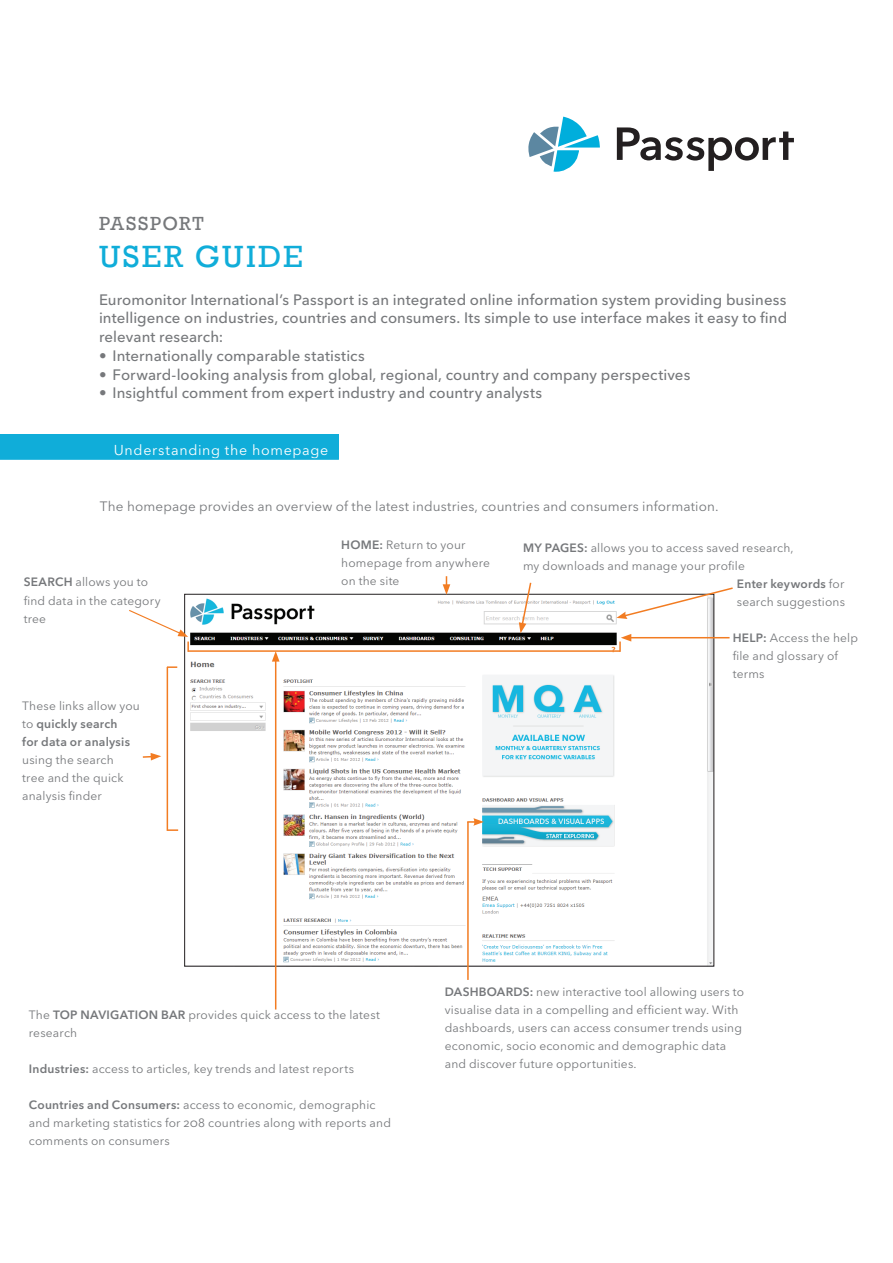
<style>
.page{position:relative;width:893px;height:1263px;background:#fff}
.page>*{position:absolute;margin:0;border:0;box-sizing:border-box;transform-origin:0 0}
.t1{font:31.5px "Rockwell";letter-spacing:.075em;color:#10add9}
.t2{font:19.5px "Rockwell";letter-spacing:.07em;color:#76787b}
.t3{font:500 15px/18.8px "Avenir Next LT Pro";letter-spacing:.005em;color:#76787b;text-align:justify}
.t4{font:14.25px "Avenir Next LT Pro";letter-spacing:.05em;color:#fff}
.t5{font:13.5px "Avenir Next LT Pro";letter-spacing:.01em;color:#76787b}
.t6{font:12px/18px "Avenir Next LT Pro";letter-spacing:.015em;color:#76787b}
.t7{font:600 12px/18px "Avenir Next LT Pro";letter-spacing:.02em;color:#76787b}
.s1{font-weight:600}
.s2{font-weight:400}
</style>
<div class="page">
<svg style="left:528px;top:117px;width:72px;height:55px"></svg>
<svg style="left:617px;top:127px;width:177px;height:44px"></svg>
<img style="left:190px;top:598px;width:522px;height:366px">
<div style="left:0;top:435px;width:338px;height:24px;background:#10add9"></div>
<div style="left:0;top:434px;width:339px;height:26px;border:2px solid #10add9"></div>
<hr style="left:188px;top:650px;width:432px;height:2px;background:#f27c22">
<svg style="left:129px;top:609px;width:60px;height:43px"></svg>
<hr style="left:167px;top:667px;width:1px;height:164px;background:#f27c22">
<svg style="left:167px;top:666px;width:10px;height:2px"></svg>
<svg style="left:168px;top:829px;width:10px;height:2px"></svg>
<svg style="left:519px;top:582px;width:13px;height:51px"></svg>
<svg style="left:142px;top:753px;width:19px;height:7px"></svg>
<hr style="left:275px;top:659px;width:1px;height:350px;background:#f27c22">
<svg style="left:272px;top:651px;width:8px;height:11px"></svg>
<svg style="left:443px;top:576px;width:7px;height:19px"></svg>
<hr style="left:467px;top:822px;width:2px;height:158px;background:#f27c22">
<svg style="left:467px;top:818px;width:17px;height:8px"></svg>
<svg style="left:616px;top:587px;width:117px;height:32px"></svg>
<hr style="left:629px;top:637px;width:101px;height:1px;background:#f27c22">
<svg style="left:619px;top:634px;width:12px;height:18px"></svg>
<h2 class="t2" style="left:99px;top:212px;width:106px">PASSPORT</h2>
<h1 class="t1" style="left:99px;top:238px;width:205px">USER GUIDE</h1>
<p class="t3" style="left:99px;top:290px;width:690px">Euromonitor International’s Passport is an integrated online information system providing business intelligence on industries, countries and consumers. Its simple to use interface makes it easy to find relevant research:</p>
<p class="t3" style="left:99px;top:346px;width:267px">• Internationally comparable statistics</p>
<p class="t3" style="left:99px;top:365px;width:593px">• Forward-looking analysis from global, regional, country and company perspectives</p>
<p class="t3" style="left:99px;top:384px;width:445px">• Insightful comment from expert industry and country analysts</p>
<p class="t4" style="left:114px;top:441px;width:216px">Understanding the homepage</p>
<p class="t5" style="left:100px;top:498px;width:620px">The homepage provides an overview of the latest industries, countries and consumers information.</p>
<p class="t6" style="left:24px;top:572px;width:139px;line-height:18.8px"><span class="s1">SEARCH</span> allows you to find data in the category tree</p>
<p class="t7" style="left:22px;top:697px;width:119px"><span class="s2">These links allow you to</span> quickly search<br>for data or analysis</p>
<p class="t6" style="left:22px;top:751px;width:103px">using the search tree and the quick analysis finder</p>
<p class="t6" style="left:341px;top:536px;width:150px"><span class="s1">HOME:</span> Return to your homepage from anywhere on the site</p>
<p class="t6" style="left:523px;top:538px;width:272px"><span class="s1">MY PAGES:</span> allows you to access saved research, my downloads and manage your profile</p>
<p class="t6" style="left:737px;top:575px;width:110px"><span class="s1">Enter keywords</span> for search suggestions</p>
<p class="t6" style="left:733px;top:629px;width:127px"><span class="s1">HELP:</span> Access the help file and glossary of terms</p>
<p class="t6" style="left:29px;top:1005px;width:353px">The <span class="s1">TOP NAVIGATION BAR</span> provides quick access to the latest research</p>
<p class="t6" style="left:29px;top:1059px;width:327px"><span class="s1">Industries:</span> access to articles, key trends and latest reports</p>
<p class="t6" style="left:29px;top:1095px;width:364px"><span class="s1">Countries and Consumers:</span> access to economic, demographic and marketing statistics for 208 countries along with reports and comments on consumers</p>
<p class="t6" style="left:445px;top:983px;width:301px"><span class="s1">DASHBOARDS:</span> new interactive tool allowing users to visualise data in a compelling and efficient way. With dashboards, users can access consumer trends using economic, socio economic and demographic data and discover future opportunities.</p>
</div>
